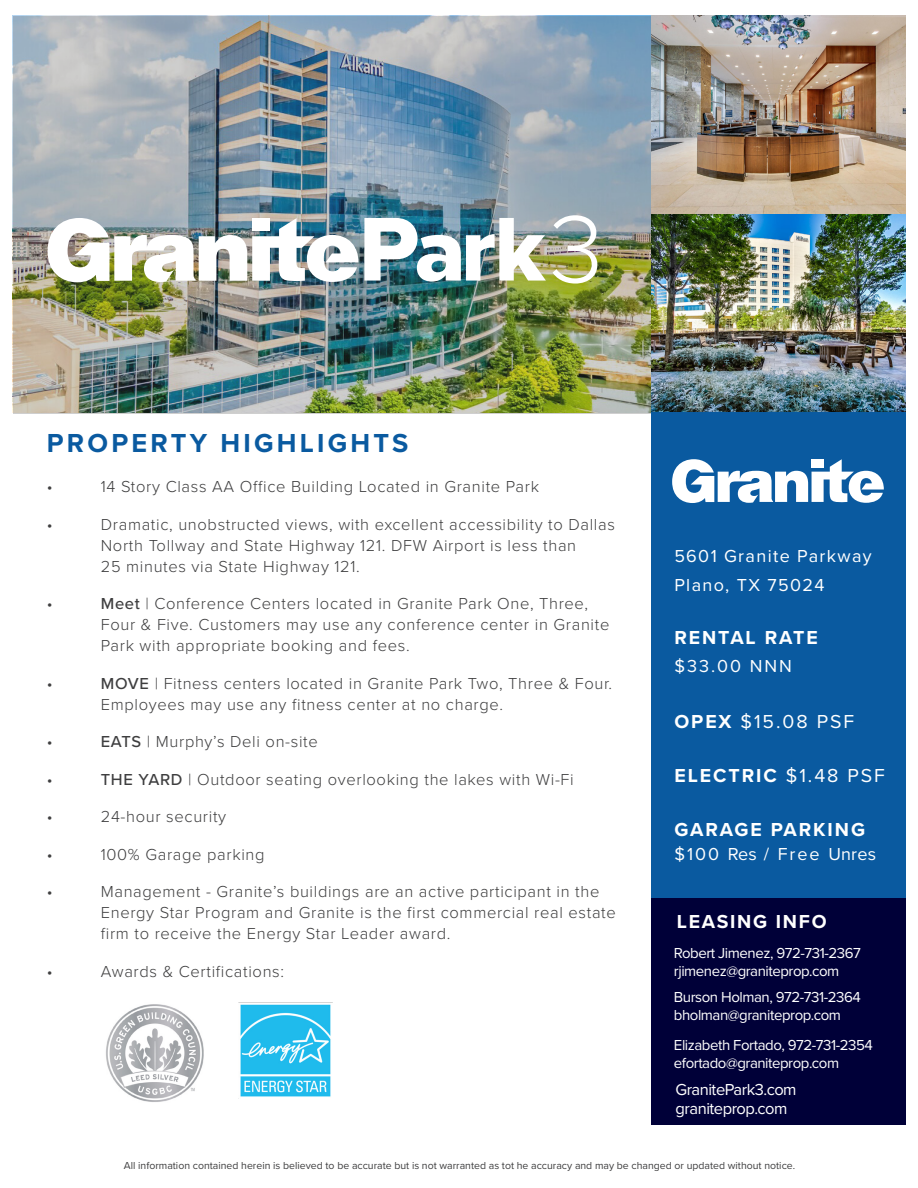
<style>
.page{position:relative;width:918px;height:1188px;background:#fff}
.page>*{position:absolute;margin:0;border:0;box-sizing:border-box;transform-origin:0 0}
.t1{font:700 27px "Proxima Nova";letter-spacing:.12em;color:#0a5aa0}
.t2{font:700 19.5px "Proxima Nova";letter-spacing:.1em;color:#fff}
.t3{font:19.5px "Proxima Nova";letter-spacing:.1em;color:#fff}
.t4{font:18px "Proxima Nova";letter-spacing:.075em;color:#fff}
.t5{font:18px "Proxima Nova";letter-spacing:.01em;color:#fff}
.t6{font:300 16.5px/21px "Proxima Nova";letter-spacing:.04em;color:#3e3e3f}
.t7{font:16.5px "Proxima Nova";letter-spacing:-.03em;color:#fff}
.t8{font:15px "Proxima Nova";letter-spacing:-.03em;color:#fff}
.t9{font:10.5px "Proxima Nova";color:#3e3e3f}
.s1{font-weight:500}
.s2{font-weight:700}
.s3{font-weight:400}
</style>
<div class="page">
<img style="left:13px;top:15px;width:892px;height:398px">
<div style="left:651px;top:413px;width:254px;height:506px;background:#0a5aa0"></div>
<svg style="left:672px;top:459px;width:212px;height:44px"></svg>
<div style="left:651px;top:899px;width:254px;height:226px;background:#000038"></div>
<img style="left:13px;top:16px;width:638px;height:398px">
<img style="left:48px;top:218px;width:498px;height:64px">
<img style="left:553px;top:215px;width:44px;height:69px">
<img style="left:238px;top:1002px;width:94px;height:95px">
<img style="left:106px;top:1004px;width:98px;height:98px">
<p class="t1" style="left:47px;top:423px;width:363px">PROPERTY HIGHLIGHTS</p>
<p class="t6" style="left:47px;top:475px;width:7px">•</p>
<p class="t6" style="left:101px;top:475px;width:440px">14 Story Class AA Office Building Located in Granite Park</p>
<p class="t6" style="left:47px;top:513px;width:7px">•</p>
<p class="t6" style="left:101px;top:513px;width:516px">Dramatic, unobstructed views, with excellent accessibility to Dallas<br>North Tollway and State Highway 121. DFW Airport is less than<br>25 minutes via State Highway 121.</p>
<p class="t6" style="left:47px;top:592px;width:7px">•</p>
<p class="t6" style="left:101px;top:592px;width:489px"><span class="s1">Meet</span> | Conference Centers located in Granite Park One, Three,</p>
<p class="t6" style="left:101px;top:613px;width:510px">Four &amp; Five. Customers may use any conference center in Granite</p>
<p class="t6" style="left:101px;top:634px;width:310px">Park with appropriate booking and fees.</p>
<p class="t6" style="left:47px;top:672px;width:7px">•</p>
<p class="t6" style="left:101px;top:672px;width:513px"><span class="s1">MOVE</span> | Fitness centers located in Granite Park Two, Three &amp; Four.</p>
<p class="t6" style="left:101px;top:693px;width:404px">Employees may use any fitness center at no charge.</p>
<p class="t6" style="left:47px;top:730px;width:7px">•</p>
<p class="t6" style="left:101px;top:730px;width:219px"><span class="s1">EATS</span> | Murphy’s Deli on-site</p>
<p class="t6" style="left:47px;top:768px;width:7px">•</p>
<p class="t6" style="left:101px;top:768px;width:474px"><span class="s1">THE YARD</span> | Outdoor seating overlooking the lakes with Wi-Fi</p>
<p class="t6" style="left:47px;top:805px;width:7px">•</p>
<p class="t6" style="left:101px;top:805px;width:127px">24-hour security</p>
<p class="t6" style="left:47px;top:843px;width:7px">•</p>
<p class="t6" style="left:101px;top:843px;width:165px">100% Garage parking</p>
<p class="t6" style="left:47px;top:880px;width:7px">•</p>
<p class="t6" style="left:101px;top:880px;width:500px">Management - Granite’s buildings are an active participant in the</p>
<p class="t6" style="left:101px;top:901px;width:517px">Energy Star Program and Granite is the first commercial real estate</p>
<p class="t6" style="left:101px;top:922px;width:351px">firm to receive the Energy Star Leader award.</p>
<p class="t6" style="left:47px;top:960px;width:7px">•</p>
<p class="t6" style="left:101px;top:960px;width:185px">Awards &amp; Certifications:</p>
<p class="t4" style="left:674px;top:543px;width:199px">5601 Granite Parkway</p>
<p class="t4" style="left:674px;top:571px;width:152px">Plano, TX 75024</p>
<p class="t2" style="left:674px;top:623px;width:145px">RENTAL RATE</p>
<p class="t4" style="left:674px;top:653px;width:119px">$33.00 NNN</p>
<p class="t3" style="left:674px;top:707px;width:181px"><span class="s2">OPEX</span> $15.08 PSF</p>
<p class="t2" style="left:674px;top:761px;width:212px">ELECTRIC <span class="s3">$1.48 PSF</span></p>
<p class="t2" style="left:674px;top:815px;width:192px">GARAGE PARKING</p>
<p class="t5" style="left:674px;top:841px;width:203px">$100 Res / Free Unres</p>
<p class="t2" style="left:677px;top:907px;width:151px">LEASING INFO</p>
<p class="t8" style="left:674px;top:941px;width:188px">Robert Jimenez, 972-731-2367</p>
<p class="t8" style="left:674px;top:959px;width:167px">rjimenez@graniteprop.com</p>
<p class="t8" style="left:674px;top:986px;width:188px">Burson Holman, 972-731-2364</p>
<p class="t8" style="left:674px;top:1004px;width:169px">bholman@graniteprop.com</p>
<p class="t8" style="left:674px;top:1034px;width:200px">Elizabeth Fortado, 972-731-2354</p>
<p class="t8" style="left:674px;top:1052px;width:167px">efortado@graniteprop.com</p>
<p class="t7" style="left:675px;top:1077px;width:123px">GranitePark3.com</p>
<p class="t7" style="left:676px;top:1096px;width:113px">graniteprop.com</p>
<p class="t9" style="left:124px;top:1158px;width:673px">All information contained herein is believed to be accurate but is not warranted as tot he accuracy and may be changed or updated without notice.</p>
</div>
